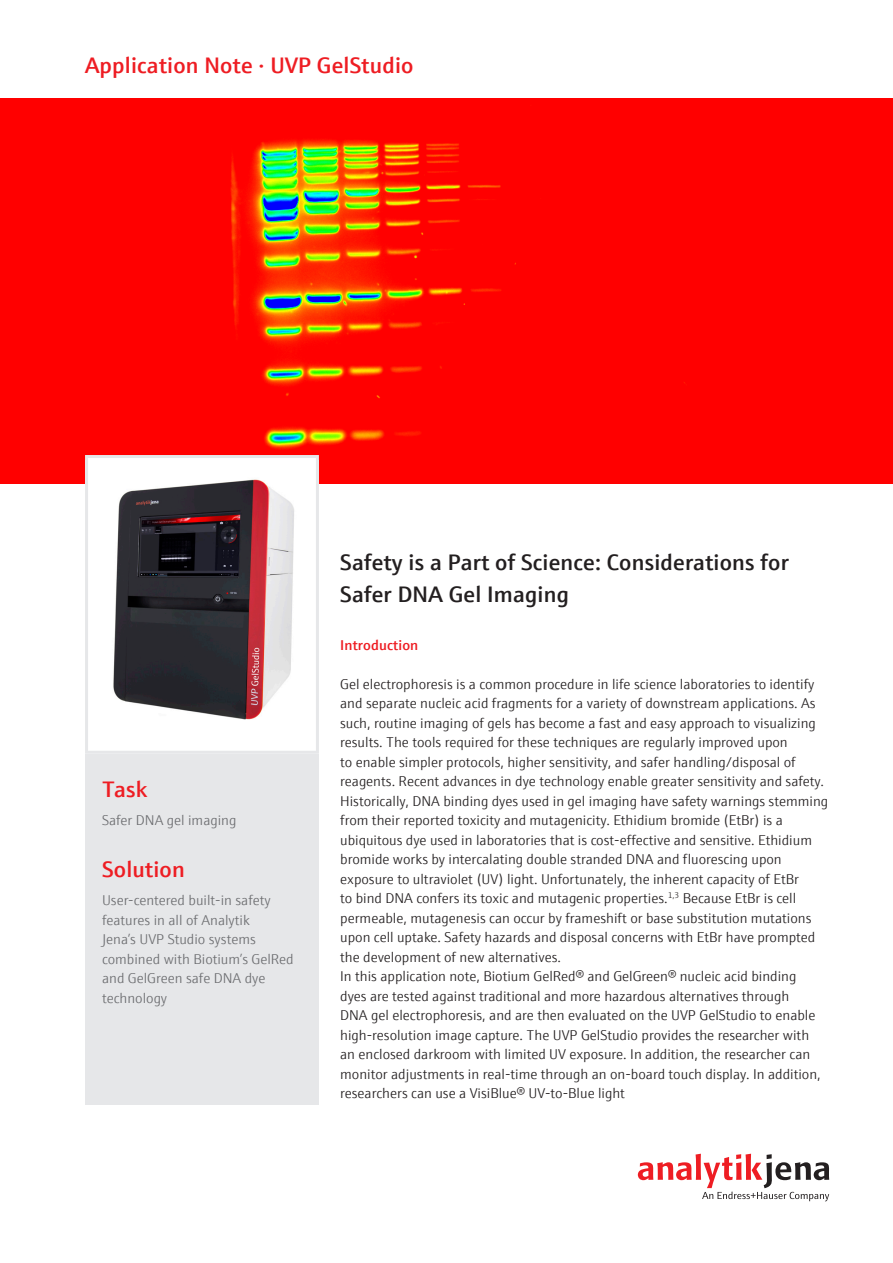
<style>
.page{position:relative;width:893px;height:1263px;background:#fff}
.page>*{position:absolute;margin:0;border:0;box-sizing:border-box;transform-origin:0 0}
.H_1_schwarz{font:600 22.5px/32.4px "E+H Sans";letter-spacing:.01em;color:#231f20}
.H_1_rot{font:600 22.5px "E+H Sans";letter-spacing:.01em;color:#ee1d23}
.Fließtext{font:300 14.25px/19.5px "E+H Sans";color:#231f20}
.Box_grau{font:300 14.25px/19.5px "E+H Sans";color:#6c6d70}
.Subline_rot{font:600 14.25px "E+H Sans";letter-spacing:.01em;color:#ee1d23}
</style>
<div class="page">
<div style="left:85px;top:746px;width:234px;height:359px;background:#e6e7e9"></div>
<svg style="left:638px;top:1154px;width:191px;height:47px"></svg>
<img style="left:0;top:99px;width:893px;height:385px">
<img style="left:89px;top:460px;width:226px;height:290px">
<div style="left:85px;top:455px;width:234px;height:299px;border:3px solid #e6e7e9"></div>
<p class="H_1_rot" style="left:85px;top:48px;width:330px">Application Note · UVP GelStudio</p>
<p class="H_1_rot" style="left:102px;top:772px;width:46px">Task</p>
<p class="Box_grau" style="left:102px;top:810px;width:136px">Safer DNA gel imaging</p>
<p class="H_1_rot" style="left:102px;top:852px;width:84px">Solution</p>
<p class="Box_grau" style="left:102px;top:889px;width:193px">User-centered built-in safety features in all of Analytik<br>Jena’s UVP Studio systems combined with Biotium’s GelRed and GelGreen safe DNA dye technology</p>
<p class="H_1_schwarz" style="left:340px;top:544px;width:450px">Safety is a Part of Science: Considerations for<br>Safer DNA Gel Imaging</p>
<p class="Subline_rot" style="left:340px;top:634px;width:80px">Introduction</p>
<p class="Fließtext" style="left:340px;top:673px;width:485px">Gel electrophoresis is a common procedure in life science laboratories to identify and separate nucleic acid fragments for a variety of downstream applications. As such, routine imaging of gels has become a fast and easy approach to visualizing results. The tools required for these techniques are regularly improved upon<br>to enable simpler protocols, higher sensitivity, and safer handling/disposal of reagents. Recent advances in dye technology enable greater sensitivity and safety.</p>
<p class="Fließtext" style="left:340px;top:790px;width:489px">Historically, DNA binding dyes used in gel imaging have safety warnings stemming from their reported toxicity and mutagenicity. Ethidium bromide (EtBr) is a ubiquitous dye used in laboratories that is cost-effective and sensitive. Ethidium bromide works by intercalating double stranded DNA and fluorescing upon exposure to ultraviolet (UV) light. Unfortunately, the inherent capacity of EtBr<br>to bind DNA confers its toxic and mutagenic properties.<sup>1,3</sup> Because EtBr is cell permeable, mutagenesis can occur by frameshift or base substitution mutations upon cell uptake. Safety hazards and disposal concerns with EtBr have prompted the development of new alternatives.</p>
<p class="Fließtext" style="left:340px;top:965px;width:482px">In this application note, Biotium GelRed® and GelGreen® nucleic acid binding dyes are tested against traditional and more hazardous alternatives through<br>DNA gel electrophoresis, and are then evaluated on the UVP GelStudio to enable high-resolution image capture. The UVP GelStudio provides the researcher with an enclosed darkroom with limited UV exposure. In addition, the researcher can monitor adjustments in real-time through an on-board touch display. In addition, researchers can use a VisiBlue® UV-to-Blue light</p>
</div>
